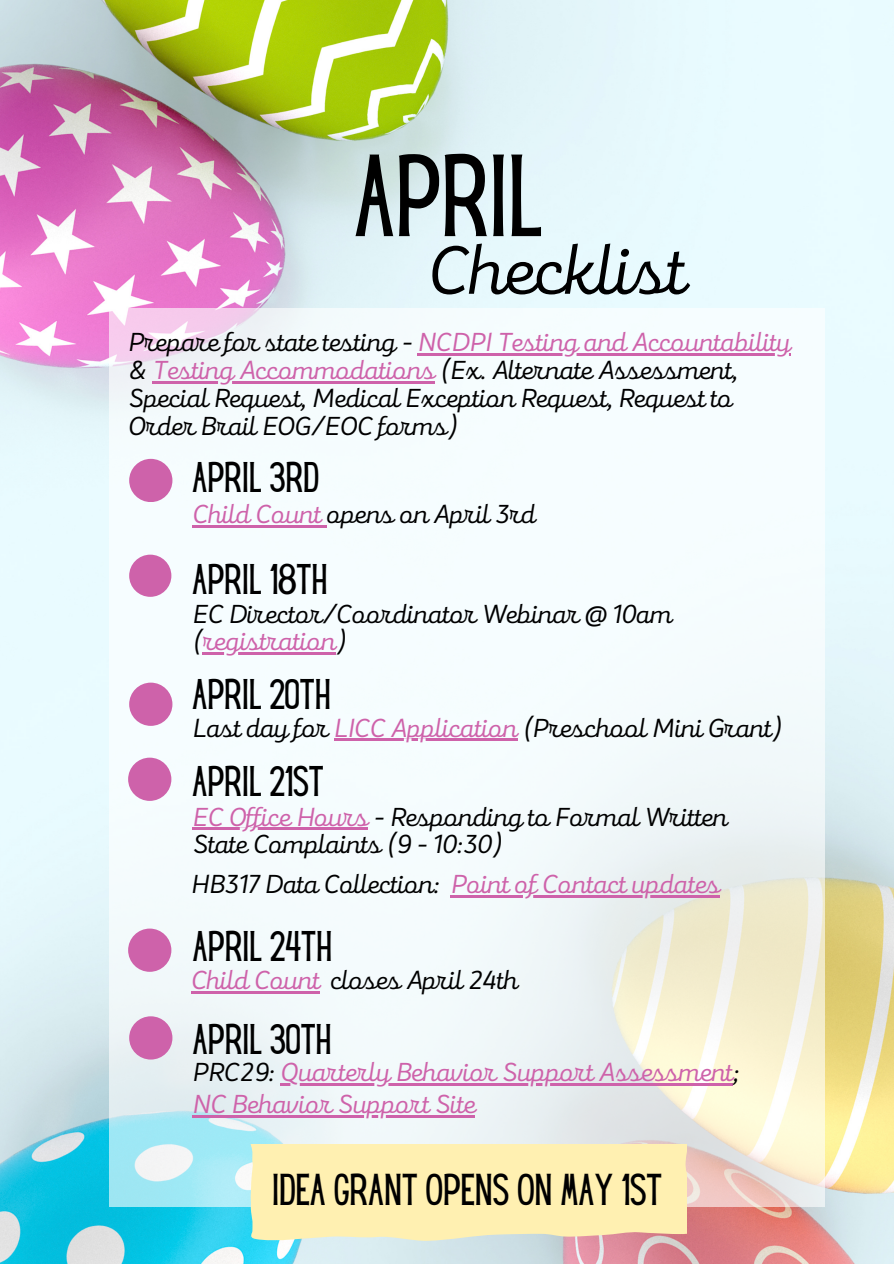
<style>
.page{position:relative;width:894px;height:1264px;background:#fff}
.page>*{position:absolute;margin:0;border:0;box-sizing:border-box;transform-origin:0 0}
.t1{font:101.85px "Hey Gotcha";color:#000}
.t2{font:70.65px "Mixa";color:#000}
.t3{font:39px "Hey Gotcha";color:#000}
.t4{font:37.5px "Hey Gotcha";color:#000}
.t5{font:27px/28.2px "Mixa";color:#000}
.t6{font:27px/32.4px "Mixa";color:#ce62aa}
.s1{color:#ce62aa}
.s2{color:#000}
</style>
<div class="page">
<img style="left:0;top:0;width:893px;height:1263px">
<img style="left:109px;top:309px;width:715px;height:897px">
<hr style="left:417px;top:353px;width:373px;height:2px;background:#ce62aa">
<hr style="left:152px;top:381px;width:282px;height:2px;background:#ce62aa">
<div style="left:129px;top:459px;width:43px;height:43px;background:#ce62aa;border-radius:50%"></div>
<hr style="left:192px;top:525px;width:134px;height:2px;background:#ce62aa">
<hr style="left:280px;top:1082px;width:452px;height:3px;background:#ce62aa">
<hr style="left:192px;top:1115px;width:283px;height:2px;background:#ce62aa">
<hr style="left:191px;top:991px;width:128px;height:2px;background:#ce62aa">
<div style="left:129px;top:554px;width:42px;height:43px;background:#ce62aa;border-radius:50%"></div>
<hr style="left:202px;top:652px;width:133px;height:2px;background:#ce62aa">
<svg style="left:248px;top:1144px;width:438px;height:98px;background:#fbedb3"></svg>
<hr style="left:334px;top:738px;width:183px;height:3px;background:#ce62aa">
<div style="left:129px;top:682px;width:43px;height:44px;background:#ce62aa;border-radius:50%"></div>
<hr style="left:192px;top:827px;width:176px;height:3px;background:#ce62aa">
<div style="left:128px;top:928px;width:43px;height:43px;background:#ce62aa;border-radius:50%"></div>
<div style="left:129px;top:1016px;width:43px;height:43px;background:#ce62aa;border-radius:50%"></div>
<div style="left:128px;top:757px;width:43px;height:44px;background:#ce62aa;border-radius:50%"></div>
<hr style="left:450px;top:894px;width:269px;height:3px;background:#ce62aa">
<h1 class="t1" style="left:353px;top:155px;width:185px">APRIL</h1>
<h2 class="t2" style="left:427px;top:223px;width:259px">Checklist</h2>
<p class="t5" style="left:128px;top:326px;width:664px">Prepare for state testing - <span class="s1">NCDPI Testing and Accountability </span>&amp; <span class="s1">Testing Accommodations</span> (Ex. Alternate Assessment, Special Request, Medical Exception Request, Request to Order Brail EOG/EOC forms)</p>
<h3 class="t4" style="left:192px;top:462px;width:126px">APRIL 3RD</h3>
<p class="t5" style="left:192px;top:497px;width:344px"><span class="s1">Child Count</span> opens on April 3rd</p>
<h3 class="t4" style="left:192px;top:564px;width:134px">APRIL 18TH</h3>
<p class="t5" style="left:192px;top:599px;width:481px;line-height:27px">EC Director/Coordinator Webinar @ 10am (<span class="s1">registration</span>)</p>
<h3 class="t4" style="left:192px;top:678px;width:138px">APRIL 20TH</h3>
<p class="t5" style="left:192px;top:711px;width:591px">Last day for <span class="s1">LICC Application</span> (Preschool Mini Grant)</p>
<h3 class="t4" style="left:192px;top:766px;width:132px">APRIL 21ST</h3>
<p class="t5" style="left:192px;top:801px;width:536px;line-height:27px"><span class="s1">EC Office Hours</span> - Responding to Formal Written<br>State Complaints (9 - 10:30)</p>
<p class="t6" style="left:191px;top:865px;width:530px"><span class="s2">HB317 Data Collection:</span> Point of Contact updates</p>
<h3 class="t4" style="left:192px;top:930px;width:139px">APRIL 24TH</h3>
<p class="t5" style="left:191px;top:964px;width:328px"><span class="s1">Child Count</span> closes April 24th</p>
<h3 class="t4" style="left:192px;top:1023px;width:138px">APRIL 30TH</h3>
<p class="t6" style="left:192px;top:1053px;width:549px"><span class="s2">PRC29:</span> Quarterly Behavior Support Assessment<span class="s2">;<br></span>NC Behavior Support Site</p>
<h3 class="t3" style="left:272px;top:1173px;width:390px">IDEA GRANT OPENS ON MAY 1ST</h3>
</div>
